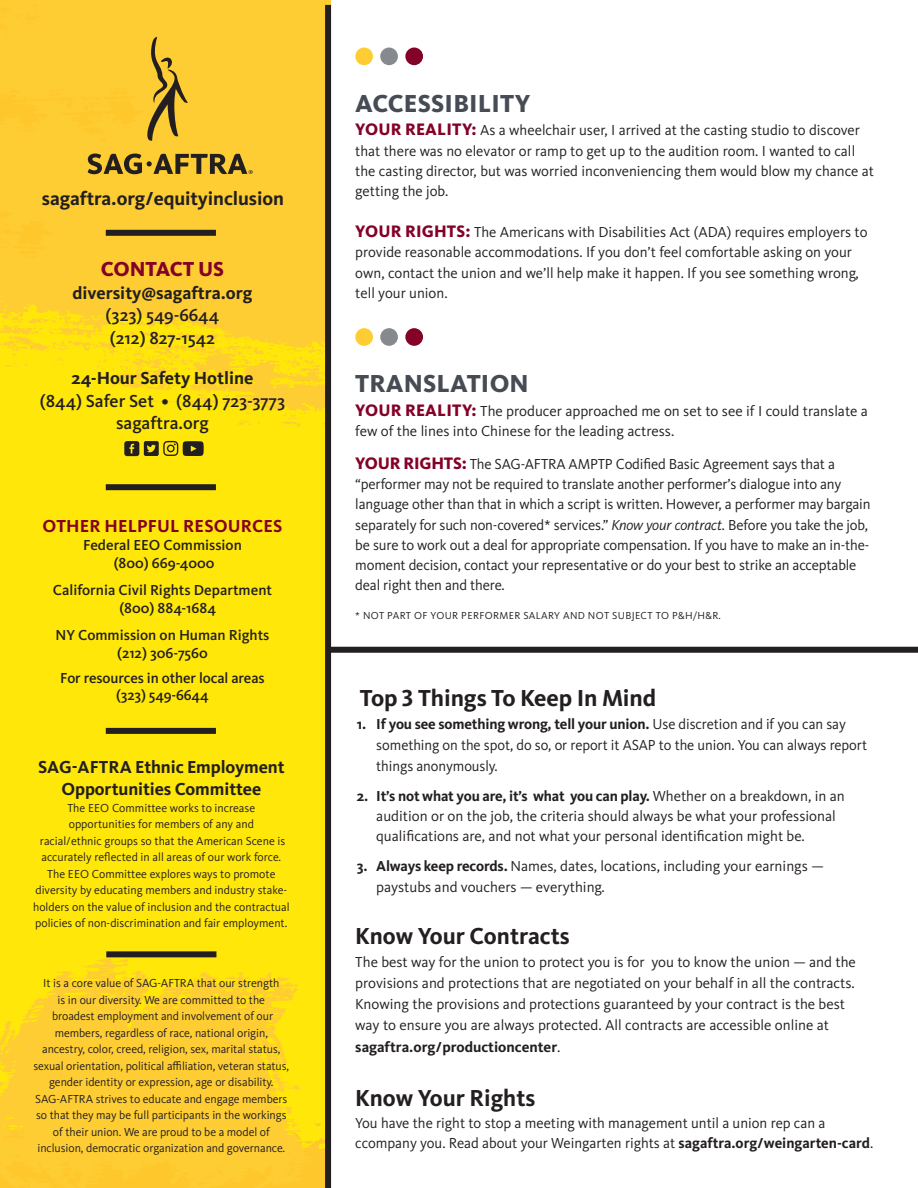
<style>
.page{position:relative;width:918px;height:1188px;background:#fff}
.page>*{position:absolute;margin:0;border:0;box-sizing:border-box;transform-origin:0 0}
.t1{font:800 25.5px "Kievit";letter-spacing:.005em;color:#464b54}
.t2{font:700 24px "Kievit OT";letter-spacing:-.005em;color:#231f20}
.t3{font:800 21px "Kievit";letter-spacing:-.015em;color:#840128}
.t4{font:700 19.5px "Kievit OT";letter-spacing:-.005em;color:#231f20}
.t5{font:700 18px/22.5px "Kievit OT";letter-spacing:-.005em;color:#231f20;text-align:center}
.t6{font:500 18px/22.5px "Kievit OT";color:#231f20}
.t7{font:700 18px "Kievit OT";letter-spacing:.01em;color:#840128}
.t8{font:15px/20.2px "Kievit OT";color:#231f20}
.t9{font:500 15px/18px "Kievit OT";color:#231f20;text-align:center}
.t10{font:700 15px "Kievit OT";color:#231f20}
.t11{font:12px/16.5px "Kievit OT";letter-spacing:-.005em;color:#231f20;text-align:center}
.t12{font:10.5px "Kievit OT";letter-spacing:.035em;color:#231f20}
.s1{font-family:"Kievit";font-weight:800;font-size:17.25px;color:#840128}
.s2{font-style:italic}
.s3{font-weight:700}
.s4{font-weight:400}
</style>
<div class="page">
<div style="left:0;top:0;width:331px;height:50px;background:#fecd33"></div>
<div style="left:0;top:50px;width:325px;height:198px;background:#fecd33"></div>
<div style="left:0;top:781px;width:325px;height:362px;background:#ffe709"></div>
<svg style="left:316px;top:1096px;width:4px;height:9px"></svg>
<div style="left:0;top:463px;width:325px;height:318px;background:#ffe709"></div>
<svg style="left:87px;top:740px;width:6px;height:3px"></svg>
<div style="left:0;top:722px;width:78px;height:23px;background:#ffe709"></div>
<svg style="left:180px;top:724px;width:19px;height:12px"></svg>
<svg style="left:138px;top:737px;width:15px;height:7px"></svg>
<svg style="left:0;top:958px;width:316px;height:230px;background:#fed229"></svg>
<svg style="left:0;top:248px;width:325px;height:215px;background:#fcd81c"></svg>
<svg style="left:146px;top:37px;width:42px;height:104px;background:#c9a32e"></svg>
<svg style="left:88px;top:154px;width:165px;height:20px;background:#987c2a"></svg>
<div style="left:106px;top:230px;width:110px;height:6px;background:#231f20"></div>
<div style="left:106px;top:484px;width:110px;height:6px;background:#231f20"></div>
<div style="left:106px;top:951px;width:110px;height:6px;background:#231f20"></div>
<div style="left:106px;top:728px;width:110px;height:6px;background:#231f20"></div>
<div style="left:355px;top:48px;width:18px;height:17px;background:#fecd33;border-radius:50%"></div>
<div style="left:380px;top:48px;width:18px;height:17px;background:#868a8e;border-radius:50%"></div>
<div style="left:405px;top:48px;width:18px;height:17px;background:#840128;border-radius:50%"></div>
<div style="left:355px;top:328px;width:18px;height:18px;background:#fecd33;border-radius:50%"></div>
<div style="left:380px;top:328px;width:18px;height:18px;background:#868a8e;border-radius:50%"></div>
<div style="left:405px;top:328px;width:18px;height:18px;background:#840128;border-radius:50%"></div>
<div style="left:328px;top:647px;width:590px;height:6px;background:#231f20"></div>
<div style="left:325px;top:5px;width:6px;height:1183px;background:#231f20"></div>
<h3 class="t4" style="left:42px;top:187px;width:243px">sagaftra.org/equityinclusion</h3>
<h3 class="t3" style="left:101px;top:257px;width:125px">CONTACT US</h3>
<p class="t5" style="left:72px;top:281px;width:182px">diversity@sagaftra.org</p>
<p class="t6" style="left:106px;top:304px;width:115px">(323) 549-6644 (212) 827-1542</p>
<p class="t5" style="left:72px;top:367px;width:183px">24-Hour Safety Hotline</p>
<p class="t6" style="left:40px;top:390px;width:247px;text-align:center">(844) Safer Set • (844) 723-3773 sagaftra.org</p>
<p class="t7" style="left:43px;top:515px;width:241px">OTHER HELPFUL RESOURCES</p>
<p class="t9" style="left:83px;top:536px;width:160px">Federal EEO Commission (800) 669-4000</p>
<p class="t9" style="left:119px;top:581px;width:154px;text-align:left;text-indent:-67px">California Civil Rights Department (800) 884-1684</p>
<p class="t9" style="left:55px;top:626px;width:215px">NY Commission on Human Rights (212) 306-7560</p>
<p class="t9" style="left:60px;top:670px;width:206px;line-height:16.5px">For resources in other local areas (323) 549-6644</p>
<p class="t5" style="left:38px;top:756px;width:248px">SAG-AFTRA Ethnic Employment<br>Opportunities Committee</p>
<p class="t11" style="left:33px;top:800px;width:258px">The EEO Committee works to increase opportunities for members of any and<br>racial/ethnic groups so that the American Scene is accurately reflected in all areas of our work force.<br>The EEO Committee explores ways to promote diversity by educating members and industry stake&shy;holders on the value of inclusion and the contractual policies of non-discrimination and fair employment.</p>
<p class="t11" style="left:33px;top:975px;width:257px">It is a core value of SAG-AFTRA that our strength<br>is in our diversity. We are committed to the<br>broadest employment and involvement of our members, regardless of race, national origin, ancestry, color, creed, religion, sex, marital status, sexual orientation, political affiliation, veteran status, gender identity or expression, age or disability.<br>SAG-AFTRA strives to educate and engage members so that they may be full participants in the workings of their union. We are proud to be a model of inclusion, democratic organization and governance.</p>
<h1 class="t1" style="left:355px;top:88px;width:177px">ACCESSIBILITY</h1>
<p class="t8" style="left:355px;top:120px;width:520px"><span class="s1">YOUR REALITY:</span> As a wheelchair user, I arrived at the casting studio to discover that there was no elevator or ramp to get up to the audition room. I wanted to call the casting director, but was worried inconveniencing them would blow my chance at getting the job.</p>
<p class="t8" style="left:355px;top:222px;width:514px"><span class="s1">YOUR RIGHTS:</span> The Americans with Disabilities Act (ADA) requires employers to provide reasonable accommodations. If you don’t feel comfortable asking on your own, contact the union and we’ll help make it happen. If you see something wrong, tell your union.</p>
<h1 class="t1" style="left:355px;top:369px;width:175px">TRANSLATION</h1>
<p class="t8" style="left:355px;top:401px;width:514px"><span class="s1">YOUR REALITY:</span> The producer approached me on set to see if I could translate a few of the lines into Chinese for the leading actress.</p>
<p class="t8" style="left:355px;top:454px;width:517px"><span class="s1">YOUR RIGHTS:</span> The SAG-AFTRA AMPTP Codified Basic Agreement says that a “performer may not be required to translate another performer’s dialogue into any language other than that in which a script is written. However, a performer may bargain separately for such non-covered* services.” <span class="s2">Know your contract.</span> Before you take the job, be sure to work out a deal for appropriate compensation. If you have to make an in-the&shy;moment decision, contact your representative or do your best to strike an acceptable deal right then and there.</p>
<p class="t12" style="left:355px;top:610px;width:367px">* NOT PART OF YOUR PERFORMER SALARY AND NOT SUBJECT TO P&amp;H/H&amp;R.</p>
<h2 class="t2" style="left:360px;top:684px;width:298px">Top 3 Things To Keep In Mind</h2>
<p class="t8" style="left:376px;top:714px;width:492px;line-height:21px;text-indent:-20px"><span class="s3">1. If you see something wrong, tell your union.</span> Use discretion and if you can say something on the spot, do so, or report it ASAP to the union. You can always report things anonymously.</p>
<p class="t8" style="left:376px;top:786px;width:470px;text-indent:-19px"><span class="s3">2. It’s not what you are, it’s what you can play.</span> Whether on a breakdown, in an audition or on the job, the criteria should always be what your professional qualifications are, and not what your personal identification might be.</p>
<p class="t8" style="left:376px;top:857px;width:449px;text-indent:-20px"><span class="s3">3. Always keep records.</span> Names, dates, locations, including your earnings — paystubs and vouchers — everything.</p>
<h2 class="t2" style="left:355px;top:922px;width:216px">Know Your Contracts</h2>
<p class="t8" style="left:355px;top:951px;width:502px;line-height:21px">The best way for the union to protect you is for you to know the union — and the provisions and protections that are negotiated on your behalf in all the contracts.<br>Knowing the provisions and protections guaranteed by your contract is the best way to ensure you are always protected. All contracts are accessible online at</p>
<p class="t10" style="left:355px;top:1038px;width:207px">sagaftra.org/productioncenter<span class="s4">.</span></p>
<h2 class="t2" style="left:355px;top:1084px;width:182px">Know Your Rights</h2>
<p class="t8" style="left:355px;top:1113px;width:519px">You have the right to stop a meeting with management until a union rep can a ccompany you. Read about your Weingarten rights at <span class="s3">sagaftra.org/weingarten-card</span>.</p>
</div>
